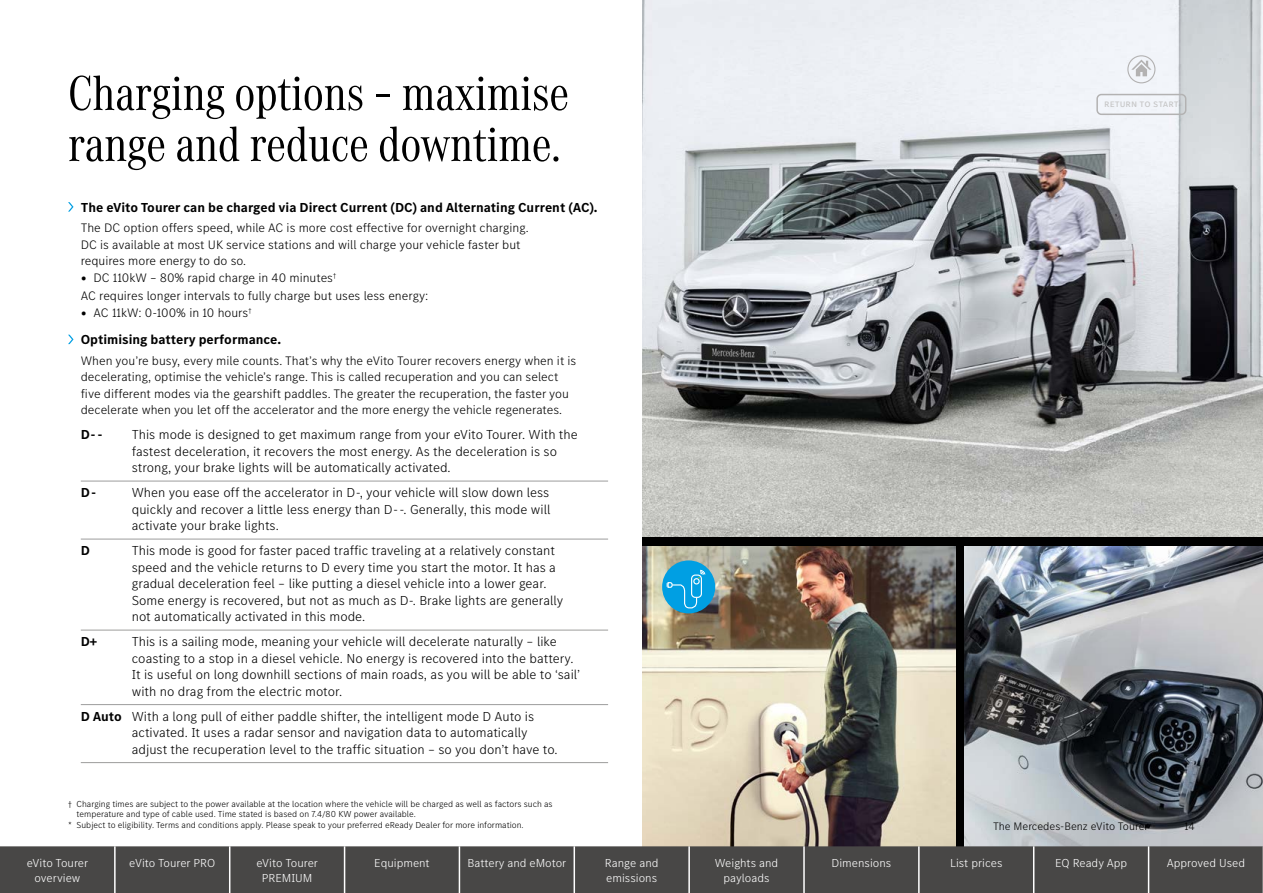
<style>
.page{position:relative;width:1263px;height:893px;background:#fff}
.page>*{position:absolute;margin:0;border:0;box-sizing:border-box;transform-origin:0 0}
.t1{font:51px/51px "MB Corpo A Title Cond";color:#000}
.t2{font:300 13.5px/16.5px "MB Corpo S Text";color:#000}
.t3{font:700 13.5px "MB Corpo S Text";color:#000}
.t4{font:300 12.75px/16.5px "MB Corpo S Text";color:#000}
.t5{font:300 12px/15px "MB Corpo S Text";color:#fff;text-align:center}
.t6{font:300 11.25px "MB Corpo S Text";color:#000}
.t7{font:10.5px "MB Corpo S Text";color:#c6c6c6}
.t8{font:300 9px "MB Corpo S Text";color:#000}
.s1{font-weight:700}
</style>
<div class="page">
<img style="left:642px;top:546px;width:313px;height:300px">
<img style="left:642px;top:0;width:621px;height:536px">
<img style="left:965px;top:546px;width:298px;height:300px">
<hr style="left:81px;top:481px;width:527px;height:1px;background:#9d9d9c">
<hr style="left:81px;top:539px;width:527px;height:1px;background:#9d9d9c">
<hr style="left:81px;top:630px;width:527px;height:1px;background:#9d9d9c">
<hr style="left:81px;top:704px;width:527px;height:1px;background:#9d9d9c">
<hr style="left:81px;top:762px;width:527px;height:1px;background:#9d9d9c">
<svg style="left:68px;top:202px;width:6px;height:10px"></svg>
<svg style="left:68px;top:335px;width:6px;height:9px"></svg>
<div style="left:662px;top:560px;width:53px;height:53px;background:#009fe3;border-radius:50%"></div>
<svg style="left:666px;top:569px;width:40px;height:40px"></svg>
<div style="left:1px;top:846px;width:1261px;height:47px;background:#484746"></div>
<hr style="left:114px;top:846px;width:2px;height:47px;background:#fff">
<hr style="left:229px;top:846px;width:1px;height:47px;background:#fff">
<hr style="left:344px;top:846px;width:1px;height:47px;background:#fff">
<hr style="left:459px;top:846px;width:1px;height:47px;background:#fff">
<hr style="left:573px;top:846px;width:2px;height:47px;background:#fff">
<hr style="left:688px;top:846px;width:2px;height:47px;background:#fff">
<hr style="left:803px;top:846px;width:2px;height:47px;background:#fff">
<hr style="left:918px;top:846px;width:2px;height:47px;background:#fff">
<hr style="left:1033px;top:846px;width:1px;height:47px;background:#fff">
<hr style="left:1148px;top:846px;width:1px;height:47px;background:#fff">
<hr style="left:0;top:846px;width:1px;height:47px;background:#484746">
<div style="left:1127px;top:55px;width:28px;height:28px;border:1px solid #b3b2b2;border-radius:50%"></div>
<svg style="left:1131px;top:60px;width:20px;height:16px"></svg>
<div style="left:1096px;top:94px;width:90px;height:21px;border:2px solid #b3b2b2;border-radius:4px"></div>
<h1 class="t1" style="left:68px;top:64px;width:502px">Charging options – maximise range and reduce downtime.</h1>
<p class="t3" style="left:81px;top:198px;width:518px">The eVito Tourer can be charged via Direct Current (DC) and Alternating Current (AC).</p>
<p class="t4" style="left:81px;top:219px;width:449px">The DC option offers speed, while AC is more cost effective for overnight charging.<br>DC is available at most UK service stations and will charge your vehicle faster but requires more energy to do so.</p>
<p class="t4" style="left:81px;top:268px;width:349px;line-height:18.6px">• DC 110kW – 80% rapid charge in 40 minutes<sup>†<br></sup>AC requires longer intervals to fully charge but uses less energy:</p>
<p class="t4" style="left:81px;top:304px;width:172px">• AC 11kW: 0-100% in 10 hours<sup>†</sup></p>
<p class="t3" style="left:81px;top:331px;width:202px">Optimising battery performance.</p>
<p class="t4" style="left:81px;top:352px;width:497px">When you’re busy, every mile counts. That’s why the eVito Tourer recovers energy when it is decelerating, optimise the vehicle’s range. This is called recuperation and you can select five different modes via the gearshift paddles. The greater the recuperation, the faster you decelerate when you let off the accelerator and the more energy the vehicle regenerates.</p>
<p class="t3" style="left:81px;top:426px;width:23px">D- -</p>
<p class="t2" style="left:132px;top:426px;width:447px">This mode is designed to get maximum range from your eVito Tourer. With the fastest deceleration, it recovers the most energy. As the deceleration is so strong, your brake lights will be automatically activated.</p>
<p class="t3" style="left:81px;top:484px;width:17px">D-</p>
<p class="t2" style="left:132px;top:484px;width:420px;text-align:justify">When you ease off the accelerator in D-, your vehicle will slow down less quickly and recover a little less energy than D--. Generally, this mode will activate your brake lights.</p>
<p class="t3" style="left:81px;top:542px;width:11px">D</p>
<p class="t2" style="left:132px;top:542px;width:433px">This mode is good for faster paced traffic traveling at a relatively constant speed and the vehicle returns to D every time you start the motor. It has a gradual deceleration feel – like putting a diesel vehicle into a lower gear.<br>Some energy is recovered, but not as much as D-. Brake lights are generally not automatically activated in this mode.</p>
<p class="t3" style="left:81px;top:633px;width:18px">D+</p>
<p class="t2" style="left:132px;top:633px;width:450px">This is a sailing mode, meaning your vehicle will decelerate naturally – like coasting to a stop in a diesel vehicle. No energy is recovered into the battery.<br>It is useful on long downhill sections of main roads, as you will be able to ‘sail’ with no drag from the electric motor.</p>
<p class="t2" style="left:132px;top:707px;width:427px;text-indent:-51px"><span class="s1">D Auto</span> With a long pull of either paddle shifter, the intelligent mode D Auto is activated. It uses a radar sensor and navigation data to automatically adjust the recuperation level to the traffic situation – so you don’t have to.</p>
<p class="t7" style="left:1104px;top:97px;width:76px">return to start</p>
<p class="t8" style="left:68px;top:797px;width:486px">† Charging times are subject to the power available at the location where the vehicle will be charged as well as factors such as</p>
<p class="t8" style="left:77px;top:808px;width:341px">temperature and type of cable used. Time stated is based on 7.4/80 KW power available.</p>
<p class="t8" style="left:68px;top:818px;width:457px">* Subject to eligibility. Terms and conditions apply. Please speak to your preferred eReady Dealer for more information.</p>
<p class="t5" style="left:27px;top:855px;width:63px">eVito Tourer overview</p>
<p class="t5" style="left:129px;top:855px;width:88px">eVito Tourer PRO</p>
<p class="t5" style="left:256px;top:855px;width:63px">eVito Tourer<br>PREMIUM</p>
<p class="t5" style="left:374px;top:855px;width:57px">Equipment</p>
<p class="t5" style="left:468px;top:855px;width:100px">Battery and eMotor</p>
<p class="t5" style="left:605px;top:855px;width:55px;text-align:left">Range and emissions</p>
<p class="t5" style="left:715px;top:855px;width:65px">Weights and payloads</p>
<p class="t5" style="left:831px;top:855px;width:61px">Dimensions</p>
<p class="t5" style="left:950px;top:855px;width:54px">List prices</p>
<p class="t5" style="left:1055px;top:855px;width:74px">EQ Ready App</p>
<p class="t5" style="left:1167px;top:855px;width:80px">Approved Used</p>
<p class="t6" style="left:993px;top:819px;width:157px">The Mercedes-Benz eVito Tourer</p>
<p class="t6" style="left:1184px;top:819px;width:12px">14</p>
</div>
